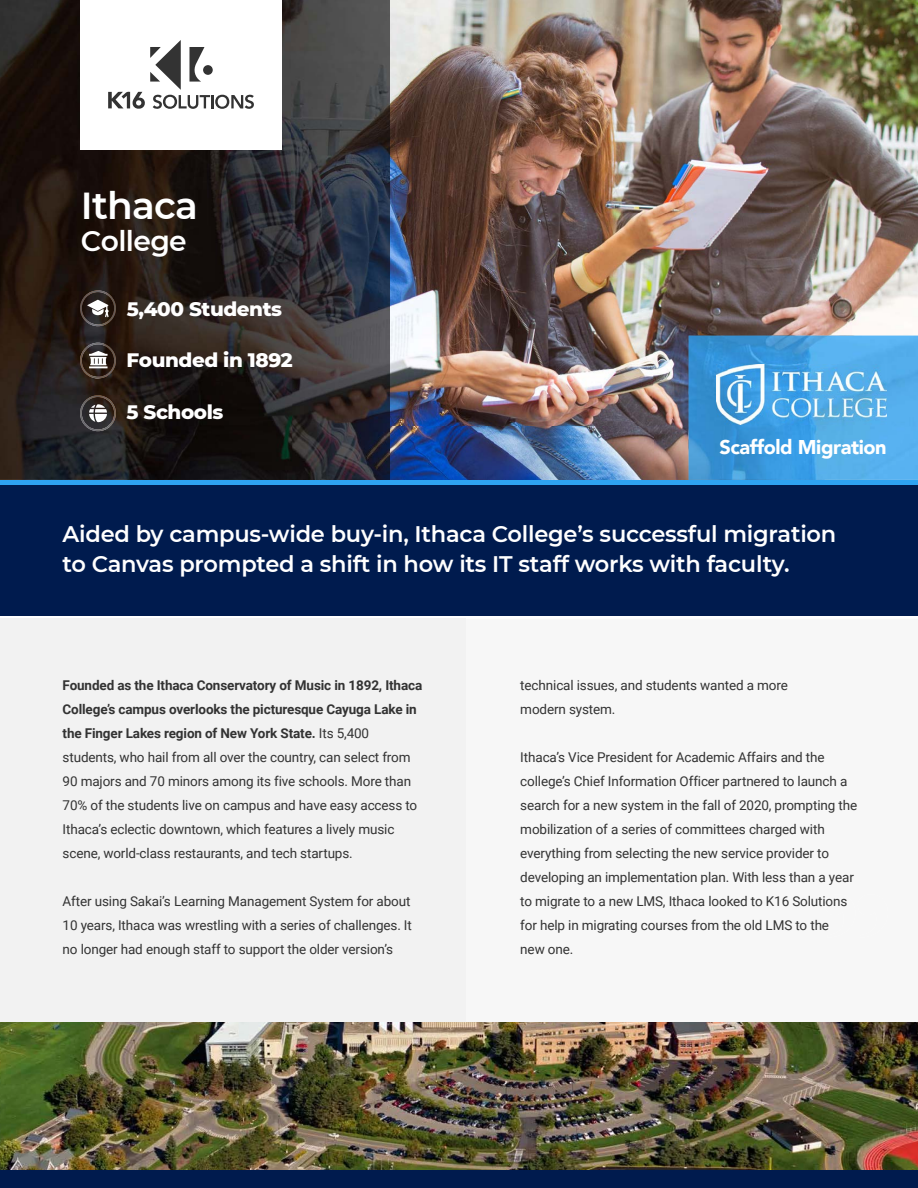
<style>
.page{position:relative;width:918px;height:1188px;background:#fff}
.page>*{position:absolute;margin:0;border:0;box-sizing:border-box;transform-origin:0 0}
.t1{font:600 37.5px "Montserrat";letter-spacing:-.02em;color:#fff}
.t2{font:600 28.2px "Montserrat";letter-spacing:-.02em;color:#fff}
.t3{font:600 22.5px/30px "Montserrat";letter-spacing:-.01em;color:#fff}
.t4{font:800 19.95px "Montserrat";letter-spacing:-.02em;color:#fff}
.t5{font:900 19.95px "Avenir";letter-spacing:-.02em;color:#fff}
.t6{font:13.5px/24px "Roboto";letter-spacing:-.01em;color:#333}
.s1{font-weight:700}
</style>
<div class="page">
<div style="left:0;top:619px;width:465px;height:551px;background:#f2f2f2"></div>
<img style="left:389px;top:0;width:529px;height:213px">
<img style="left:389px;top:213px;width:264px;height:267px">
<img style="left:653px;top:213px;width:265px;height:160px">
<img style="left:653px;top:373px;width:35px;height:107px">
<img style="left:0;top:0;width:389px;height:480px">
<div style="left:0;top:480px;width:918px;height:135px;background:#001b4e"></div>
<img style="left:688px;top:336px;width:230px;height:144px">
<img style="left:80px;top:290px;width:36px;height:36px">
<div style="left:80px;top:0;width:201px;height:149px;background:#fff"></div>
<img style="left:80px;top:343px;width:36px;height:36px">
<img style="left:80px;top:395px;width:36px;height:36px">
<svg style="left:108px;top:40px;width:146px;height:69px"></svg>
<svg style="left:89px;top:404px;width:18px;height:18px"></svg>
<svg style="left:87px;top:300px;width:22px;height:17px"></svg>
<svg style="left:89px;top:351px;width:18px;height:17px"></svg>
<div style="left:0;top:480px;width:918px;height:5px;background:#2ea3f2"></div>
<img style="left:716px;top:365px;width:170px;height:59px">
<img style="left:0;top:1022px;width:918px;height:148px">
<div style="left:0;top:1170px;width:918px;height:18px;background:#001b4e"></div>
<h1 class="t1" style="left:81px;top:179px;width:118px">Ithaca</h1>
<h2 class="t2" style="left:81px;top:221px;width:107px">College</h2>
<h3 class="t4" style="left:127px;top:294px;width:157px">5,400 Students</h3>
<h3 class="t4" style="left:126px;top:345px;width:168px">Founded in 1892</h3>
<h3 class="t4" style="left:126px;top:398px;width:98px">5 Schools</h3>
<h3 class="t5" style="left:719px;top:430px;width:169px">Scaffold Migration</h3>
<h3 class="t3" style="left:63px;top:518px;width:775px">Aided by campus-wide buy-in, Ithaca College’s successful migration to Canvas prompted a shift in how its IT staff works with faculty.</h3>
<p class="t6" style="left:63px;top:673px;width:361px"><span class="s1">Founded as the Ithaca Conservatory of Music in 1892, Ithaca College’s campus overlooks the picturesque Cayuga Lake in the Finger Lakes region of New York State.</span> Its 5,400 students, who hail from all over the country, can select from 90 majors and 70 minors among its five schools. More than 70% of the students live on campus and have easy access to Ithaca’s eclectic downtown, which features a lively music scene, world-class restaurants, and tech startups.</p>
<p class="t6" style="left:63px;top:889px;width:351px;text-align:justify">After using Sakai’s Learning Management System for about 10 years, Ithaca was wrestling with a series of challenges. It no longer had enough staff to support the older version’s</p>
<p class="t6" style="left:520px;top:673px;width:269px">technical issues, and students wanted a more modern system.</p>
<p class="t6" style="left:520px;top:745px;width:338px">Ithaca’s Vice President for Academic Affairs and the college’s Chief Information Officer partnered to launch a search for a new system in the fall of 2020, prompting the mobilization of a series of committees charged with everything from selecting the new service provider to developing an implementation plan. With less than a year to migrate to a new LMS, Ithaca looked to K16 Solutions for help in migrating courses from the old LMS to the<br>new one.</p>
</div>
